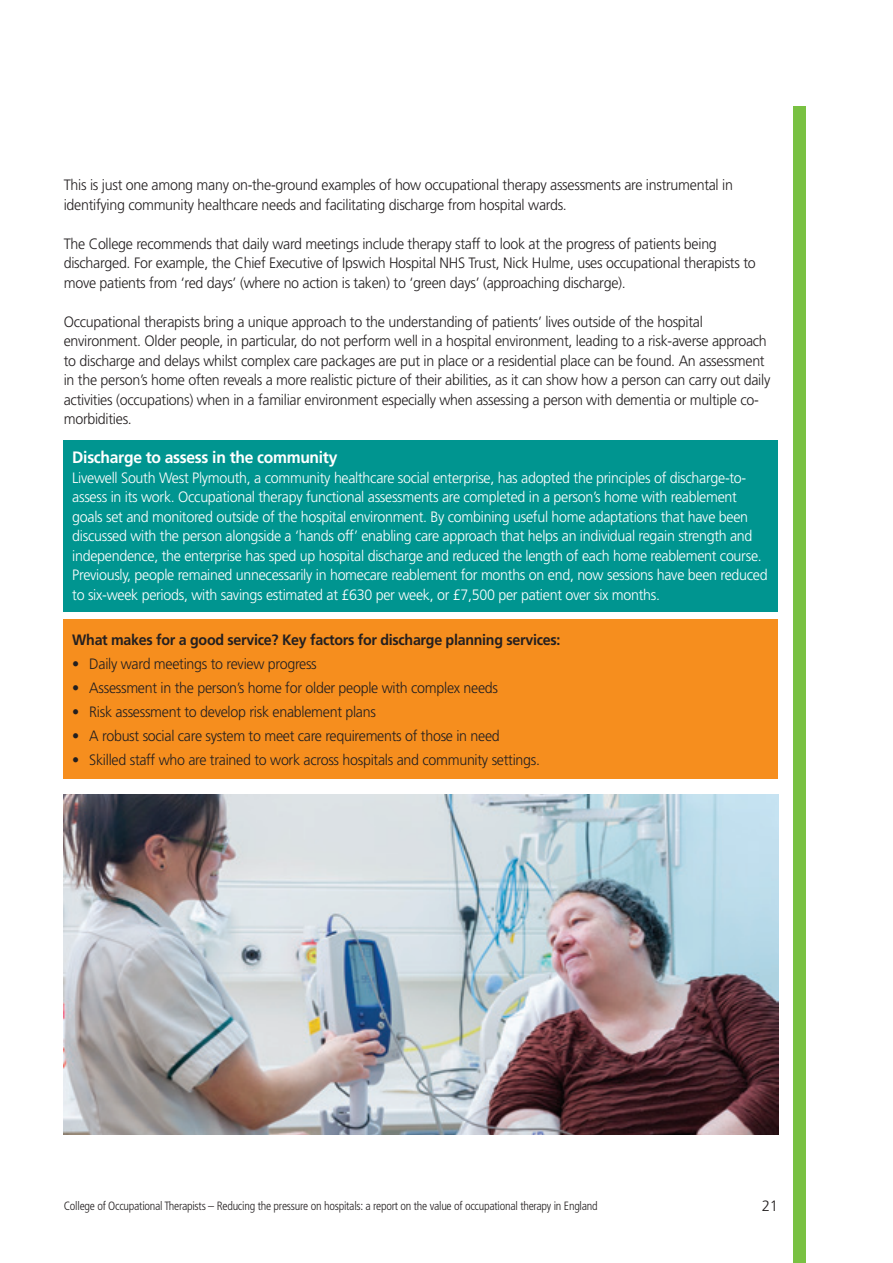
<style>
.page{position:relative;width:893px;height:1263px;background:#fff}
.page>*{position:absolute;margin:0;border:0;box-sizing:border-box;transform-origin:0 0}
.t1{font:700 16.5px "Frutiger";letter-spacing:-.02em;color:#fff;scale:.95 1}
.t2{font:300 15px/19.5px "Frutiger";letter-spacing:-.02em;color:#231f20;scale:.95 1}
.t3{font:300 15px/19.5px "Frutiger";letter-spacing:-.02em;color:#fff;scale:.95 1}
.t4{font:700 15px "Frutiger";letter-spacing:-.02em;color:#231f20;scale:.95 1}
.t5{font:300 15px "Frutiger";letter-spacing:-.02em;color:#231f20}
.t6{font:300 condensed 12px "Frutiger";letter-spacing:-.02em;color:#231f20}
</style>
<div class="page">
<div style="left:64px;top:440px;width:714px;height:171px;background:#009590"></div>
<div style="left:64px;top:619px;width:714px;height:160px;background:#f68e1e"></div>
<div style="left:793px;top:106px;width:13px;height:1157px;background:#79c142"></div>
<img style="left:64px;top:794px;width:714px;height:340px">
<p class="t2" style="left:64px;top:176px;width:706px">This is just one among many on-the-ground examples of how occupational therapy assessments are instrumental in identifying community healthcare needs and facilitating discharge from hospital wards.</p>
<p class="t2" style="left:64px;top:234px;width:730px">The College recommends that daily ward meetings include therapy staff to look at the progress of patients being discharged. For example, the Chief Executive of Ipswich Hospital NHS Trust, Nick Hulme, uses occupational therapists to move patients from ‘red days’ (where no action is taken) to ‘green days’ (approaching discharge).</p>
<p class="t2" style="left:64px;top:312px;width:745px">Occupational therapists bring a unique approach to the understanding of patients’ lives outside of the hospital environment. Older people, in particular, do not perform well in a hospital environment, leading to a risk-averse approach to discharge and delays whilst complex care packages are put in place or a residential place can be found. An assessment in the person’s home often reveals a more realistic picture of their abilities, as it can show how a person can carry out daily activities (occupations) when in a familiar environment especially when assessing a person with dementia or multiple co&shy;morbidities.</p>
<p class="t1" style="left:72px;top:448px;width:281px">Discharge to assess in the community</p>
<p class="t3" style="left:72px;top:468px;width:733px">Livewell South West Plymouth, a community healthcare social enterprise, has adopted the principles of discharge-to&shy;assess in its work. Occupational therapy functional assessments are completed in a person’s home with reablement goals set and monitored outside of the hospital environment. By combining useful home adaptations that have been discussed with the person alongside a ‘hands off’ enabling care approach that helps an individual regain strength and independence, the enterprise has sped up hospital discharge and reduced the length of each home reablement course.<br>Previously, people remained unnecessarily in homecare reablement for months on end, now sessions have been reduced to six-week periods, with savings estimated at £630 per week, or £7,500 per patient over six months.</p>
<p class="t4" style="left:72px;top:631px;width:515px">What makes for a good service? Key factors for discharge planning services:</p>
<p class="t2" style="left:72px;top:654px;width:259px">• Daily ward meetings to review progress</p>
<p class="t2" style="left:72px;top:678px;width:450px">• Assessment in the person’s home for older people with complex needs</p>
<p class="t2" style="left:72px;top:702px;width:321px">• Risk assessment to develop risk enablement plans</p>
<p class="t2" style="left:72px;top:726px;width:452px">• A robust social care system to meet care requirements of those in need</p>
<p class="t2" style="left:72px;top:750px;width:494px">• Skilled staff who are trained to work across hospitals and community settings.</p>
<p class="t6" style="left:64px;top:1199px;width:535px">College of Occupational Therapists – Reducing the pressure on hospitals: a report on the value of occupational therapy in England</p>
<p class="t5" style="left:762px;top:1197px;width:18px">21</p>
</div>
